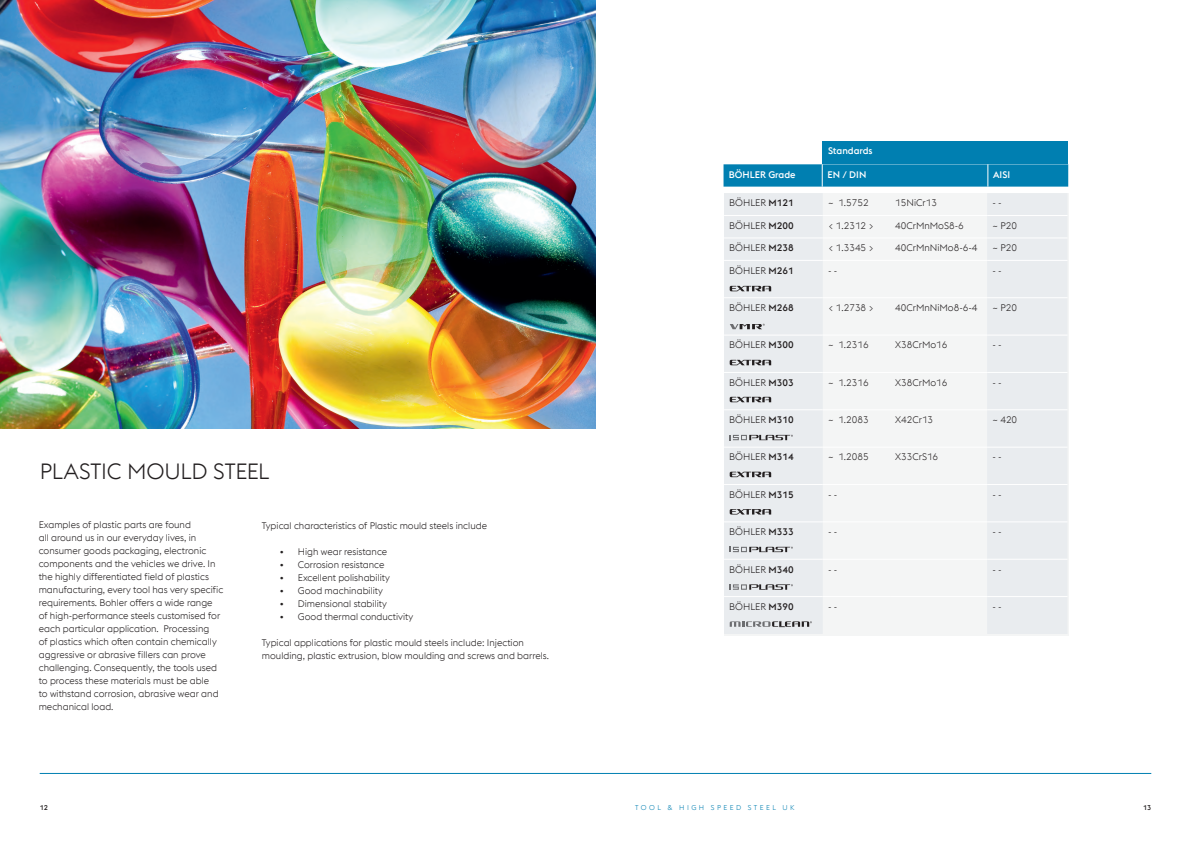
<style>
.page{position:relative;width:1191px;height:842px;background:#fff}
.page>*{position:absolute;margin:0;border:0;box-sizing:border-box;transform-origin:0 0}
.t1{font:300 22px "voestalpine";letter-spacing:-.01em;color:#231f20}
.t2{font:300 9.5px/13px "voestalpine";color:#231f20}
.t3{font:500 9.5px "voestalpine";color:#fff}
.t4{font:300 7px "voestalpine";letter-spacing:.35em;color:#007fb1}
.t5{font:500 7px "voestalpine";color:#231f20}
.s1{font-weight:500}
</style>
<div class="page">
<hr style="left:40px;top:773px;width:1111px;height:1px;background:#007fb1">
<img style="left:0;top:0;width:595px;height:428px">
<div style="left:724px;top:193px;width:344px;height:442px;background:#f4f5f5"></div>
<div style="left:724px;top:194px;width:98px;height:440px;background:#e9ecef"></div>
<div style="left:988px;top:194px;width:79px;height:440px;background:#e9ecef"></div>
<hr style="left:724px;top:237px;width:98px;height:1px;background:#fff">
<hr style="left:822px;top:237px;width:68px;height:1px;background:#fff">
<hr style="left:890px;top:237px;width:97px;height:1px;background:#fff">
<hr style="left:987px;top:237px;width:80px;height:1px;background:#fff">
<hr style="left:724px;top:260px;width:98px;height:1px;background:#fff">
<hr style="left:822px;top:260px;width:68px;height:1px;background:#fff">
<hr style="left:890px;top:260px;width:97px;height:1px;background:#fff">
<hr style="left:987px;top:260px;width:80px;height:1px;background:#fff">
<hr style="left:724px;top:297px;width:98px;height:1px;background:#fff">
<hr style="left:822px;top:297px;width:68px;height:1px;background:#fff">
<hr style="left:890px;top:297px;width:97px;height:1px;background:#fff">
<hr style="left:987px;top:297px;width:80px;height:1px;background:#fff">
<hr style="left:724px;top:335px;width:98px;height:1px;background:#fff">
<hr style="left:822px;top:335px;width:68px;height:1px;background:#fff">
<hr style="left:890px;top:335px;width:97px;height:1px;background:#fff">
<hr style="left:987px;top:335px;width:80px;height:1px;background:#fff">
<hr style="left:724px;top:372px;width:98px;height:1px;background:#fff">
<hr style="left:822px;top:372px;width:68px;height:1px;background:#fff">
<hr style="left:890px;top:372px;width:97px;height:1px;background:#fff">
<hr style="left:987px;top:372px;width:80px;height:1px;background:#fff">
<hr style="left:724px;top:409px;width:98px;height:1px;background:#fff">
<hr style="left:822px;top:409px;width:68px;height:1px;background:#fff">
<hr style="left:890px;top:409px;width:97px;height:1px;background:#fff">
<hr style="left:987px;top:409px;width:80px;height:1px;background:#fff">
<hr style="left:724px;top:447px;width:98px;height:1px;background:#fff">
<hr style="left:822px;top:447px;width:68px;height:1px;background:#fff">
<hr style="left:890px;top:447px;width:97px;height:1px;background:#fff">
<hr style="left:987px;top:447px;width:80px;height:1px;background:#fff">
<hr style="left:724px;top:484px;width:98px;height:1px;background:#fff">
<hr style="left:822px;top:484px;width:68px;height:1px;background:#fff">
<hr style="left:890px;top:484px;width:97px;height:1px;background:#fff">
<hr style="left:987px;top:484px;width:80px;height:1px;background:#fff">
<hr style="left:724px;top:521px;width:98px;height:1px;background:#fff">
<hr style="left:822px;top:521px;width:68px;height:1px;background:#fff">
<hr style="left:890px;top:521px;width:97px;height:1px;background:#fff">
<hr style="left:987px;top:521px;width:80px;height:1px;background:#fff">
<hr style="left:724px;top:559px;width:98px;height:1px;background:#fff">
<hr style="left:822px;top:559px;width:68px;height:1px;background:#fff">
<hr style="left:890px;top:559px;width:97px;height:1px;background:#fff">
<hr style="left:987px;top:559px;width:80px;height:1px;background:#fff">
<hr style="left:724px;top:596px;width:98px;height:1px;background:#fff">
<hr style="left:822px;top:596px;width:68px;height:1px;background:#fff">
<hr style="left:890px;top:596px;width:97px;height:1px;background:#fff">
<hr style="left:987px;top:596px;width:80px;height:1px;background:#fff">
<hr style="left:724px;top:215px;width:98px;height:1px;background:#fff">
<hr style="left:822px;top:215px;width:68px;height:1px;background:#fff">
<hr style="left:890px;top:215px;width:97px;height:1px;background:#fff">
<hr style="left:987px;top:215px;width:80px;height:1px;background:#fff">
<svg style="left:729px;top:324px;width:35px;height:5px"></svg>
<svg style="left:729px;top:286px;width:42px;height:5px"></svg>
<svg style="left:729px;top:360px;width:42px;height:5px"></svg>
<svg style="left:729px;top:397px;width:42px;height:5px"></svg>
<svg style="left:729px;top:472px;width:42px;height:5px"></svg>
<svg style="left:729px;top:509px;width:42px;height:5px"></svg>
<svg style="left:729px;top:621px;width:83px;height:6px"></svg>
<svg style="left:729px;top:584px;width:64px;height:6px"></svg>
<svg style="left:729px;top:547px;width:64px;height:5px"></svg>
<svg style="left:729px;top:435px;width:64px;height:5px"></svg>
<div style="left:822px;top:141px;width:246px;height:22px;background:#007fb1"></div>
<svg style="left:723px;top:164px;width:345px;height:23px;background:#0983b3"></svg>
<p class="t3" style="left:828px;top:145px;width:46px">Standards</p>
<h1 class="t1" style="left:40px;top:459px;width:231px">PLASTIC MOULD STEEL</h1>
<p class="t2" style="left:39px;top:518px;width:186px">Examples of plastic parts are found<br>all around us in our everyday lives, in consumer goods packaging, electronic components and the vehicles we drive. In the highly differentiated field of plastics manufacturing, every tool has very specific requirements. Bohler offers a wide range of high-performance steels customised for each particular application. Processing<br>of plastics which often contain chemically aggressive or abrasive fillers can prove challenging. Consequently, the tools used to process these materials must be able<br>to withstand corrosion, abrasive wear and mechanical load.</p>
<p class="t2" style="left:262px;top:519px;width:227px">Typical characteristics of Plastic mould steels include</p>
<p class="t2" style="left:280px;top:545px;width:109px">• High wear resistance</p>
<p class="t2" style="left:280px;top:558px;width:106px">• Corrosion resistance</p>
<p class="t2" style="left:280px;top:571px;width:112px">• Excellent polishability</p>
<p class="t2" style="left:280px;top:584px;width:105px">• Good machinability</p>
<p class="t2" style="left:280px;top:597px;width:108px">• Dimensional stability</p>
<p class="t2" style="left:280px;top:610px;width:135px">• Good thermal conductivity</p>
<p class="t2" style="left:262px;top:636px;width:289px">Typical applications for plastic mould steels include: Injection moulding, plastic extrusion, blow moulding and screws and barrels.</p>
<p class="t3" style="left:729px;top:169px;width:68px">BÖHLER Grade</p>
<p class="t3" style="left:827px;top:169px;width:40px">EN / DIN</p>
<p class="t3" style="left:993px;top:169px;width:18px">AISI</p>
<p class="t2" style="left:729px;top:197px;width:66px">BÖHLER <span class="s1">M121</span></p>
<p class="t2" style="left:828px;top:197px;width:42px">~ 1.5752</p>
<p class="t2" style="left:895px;top:197px;width:43px">15NiCr13</p>
<p class="t2" style="left:992px;top:197px;width:11px">- -</p>
<p class="t2" style="left:729px;top:219px;width:66px">BÖHLER <span class="s1">M200</span></p>
<p class="t2" style="left:828px;top:219px;width:48px">&lt; 1.2312 &gt;</p>
<p class="t2" style="left:895px;top:219px;width:70px">40CrMnMoS8-6</p>
<p class="t2" style="left:992px;top:219px;width:26px">~ P20</p>
<p class="t2" style="left:729px;top:241px;width:66px">BÖHLER <span class="s1">M238</span></p>
<p class="t2" style="left:828px;top:241px;width:48px">&lt; 1.3345 &gt;</p>
<p class="t2" style="left:895px;top:241px;width:84px">40CrMnNiMo8-6-4</p>
<p class="t2" style="left:992px;top:241px;width:26px">~ P20</p>
<p class="t2" style="left:729px;top:264px;width:66px">BÖHLER <span class="s1">M261</span></p>
<p class="t2" style="left:828px;top:264px;width:11px">- -</p>
<p class="t2" style="left:992px;top:264px;width:11px">- -</p>
<p class="t2" style="left:729px;top:301px;width:66px">BÖHLER <span class="s1">M268</span></p>
<p class="t2" style="left:828px;top:301px;width:48px">&lt; 1.2738 &gt;</p>
<p class="t2" style="left:895px;top:301px;width:84px">40CrMnNiMo8-6-4</p>
<p class="t2" style="left:992px;top:301px;width:26px">~ P20</p>
<p class="t2" style="left:729px;top:339px;width:66px">BÖHLER <span class="s1">M300</span></p>
<p class="t2" style="left:828px;top:339px;width:42px">~ 1.2316</p>
<p class="t2" style="left:895px;top:339px;width:54px">X38CrMo16</p>
<p class="t2" style="left:992px;top:339px;width:11px">- -</p>
<p class="t2" style="left:729px;top:376px;width:66px">BÖHLER <span class="s1">M303</span></p>
<p class="t2" style="left:828px;top:376px;width:42px">~ 1.2316</p>
<p class="t2" style="left:895px;top:376px;width:54px">X38CrMo16</p>
<p class="t2" style="left:992px;top:376px;width:11px">- -</p>
<p class="t2" style="left:729px;top:413px;width:66px">BÖHLER <span class="s1">M310</span></p>
<p class="t2" style="left:828px;top:413px;width:42px">~ 1.2083</p>
<p class="t2" style="left:895px;top:413px;width:39px">X42Cr13</p>
<p class="t2" style="left:992px;top:413px;width:26px">~ 420</p>
<p class="t2" style="left:729px;top:451px;width:66px">BÖHLER <span class="s1">M314</span></p>
<p class="t2" style="left:828px;top:451px;width:42px">~ 1.2085</p>
<p class="t2" style="left:895px;top:451px;width:44px">X33CrS16</p>
<p class="t2" style="left:992px;top:451px;width:11px">- -</p>
<p class="t2" style="left:729px;top:488px;width:66px">BÖHLER <span class="s1">M315</span></p>
<p class="t2" style="left:828px;top:488px;width:11px">- -</p>
<p class="t2" style="left:992px;top:488px;width:11px">- -</p>
<p class="t2" style="left:729px;top:525px;width:66px">BÖHLER <span class="s1">M333</span></p>
<p class="t2" style="left:828px;top:525px;width:11px">- -</p>
<p class="t2" style="left:992px;top:525px;width:11px">- -</p>
<p class="t2" style="left:729px;top:563px;width:66px">BÖHLER <span class="s1">M340</span></p>
<p class="t2" style="left:828px;top:563px;width:11px">- -</p>
<p class="t2" style="left:992px;top:563px;width:11px">- -</p>
<p class="t2" style="left:729px;top:600px;width:66px">BÖHLER <span class="s1">M390</span></p>
<p class="t2" style="left:828px;top:600px;width:11px">- -</p>
<p class="t2" style="left:992px;top:600px;width:11px">- -</p>
<p class="t5" style="left:40px;top:804px;width:10px">12</p>
<p class="t4" style="left:635px;top:804px;width:161px">TOOL &amp; HIGH SPEED STEEL UK</p>
<p class="t5" style="left:1143px;top:804px;width:10px">13</p>
</div>
